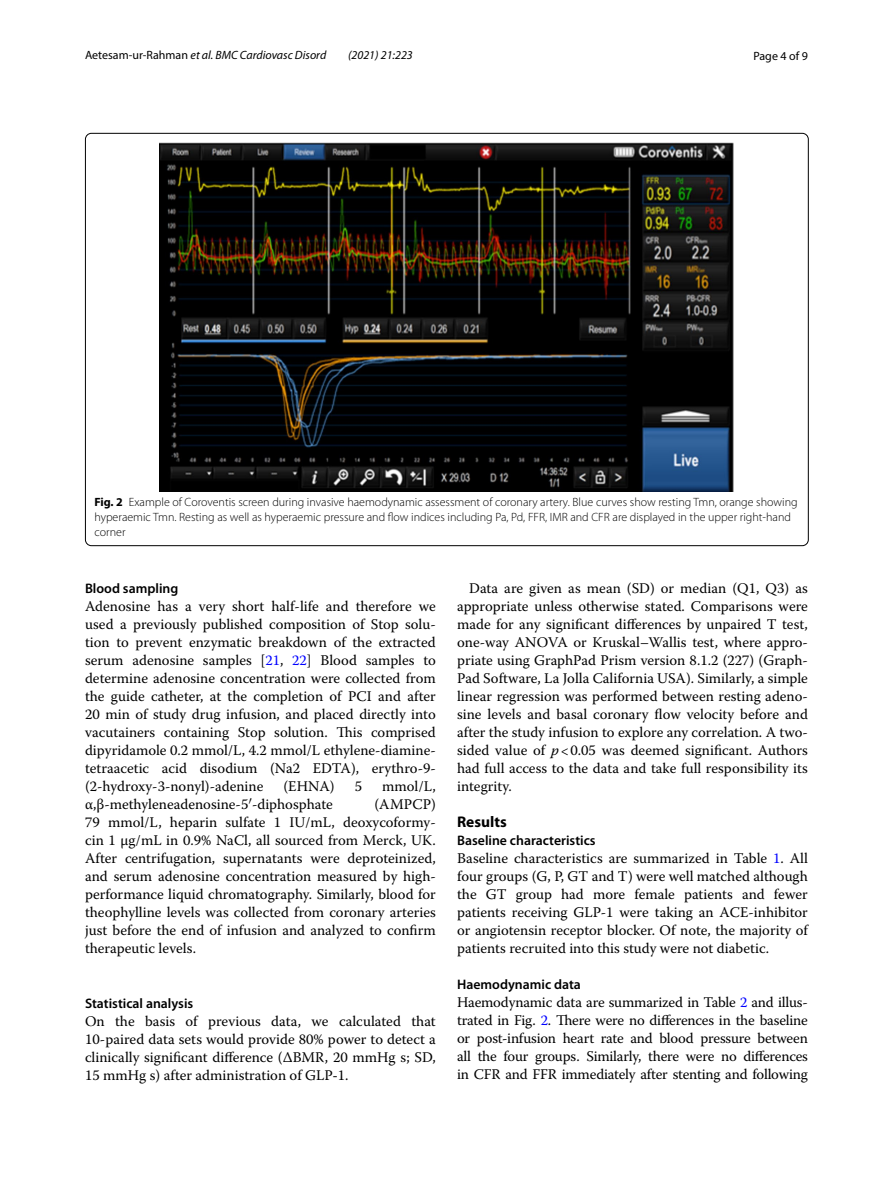
<style>
.page{position:relative;width:893px;height:1187px;background:#fff}
.page>*{position:absolute;margin:0;border:0;box-sizing:border-box;transform-origin:0 0}
.t1{font:700 15.45px "Myriad Pro";color:#000}
.t2{font:14.7px/18px "Warnock Pro";color:#000;text-align:justify}
.t3{font:600 13.8px "Myriad Pro";color:#000}
.t4{font:300 12px/15px "Myriad Pro";color:#000}
.t5{font:italic 12px "Myriad Pro";color:#000}
.t6{font:12px "Myriad Pro";color:#000}
.s1{font-style:normal}
.s2{font-weight:700}
.s3{color:#00f}
.s4{font-family:"STIX Math"}
.s5{font-style:italic}
</style>
<div class="page">
<img style="left:160px;top:142px;width:574px;height:349px">
<p class="t5" style="left:85px;top:48px;width:243px"><span class="s1">Aetesam‑ur‑Rahman</span> et al. BMC Cardiovasc Disord</p>
<p class="t5" style="left:348px;top:48px;width:66px">(2021) 21:223</p>
<p class="t6" style="left:753px;top:48px;width:56px">Page 4 of 9</p>
<p class="t4" style="left:94px;top:495px;width:705px"><span class="s2">Fig. 2</span> Example of Coroventis screen during invasive haemodynamic assessment of coronary artery. Blue curves show resting Tmn, orange showing hyperaemic Tmn. Resting as well as hyperaemic pressure and flow indices including Pa, Pd, FFR, IMR and CFR are displayed in the upper right-hand corner</p>
<p class="t3" style="left:85px;top:579px;width:95px">Blood sampling</p>
<p class="t2" style="left:85px;top:596px;width:352px">Adenosine has a very short half-life and therefore we used a previously published composition of Stop solu&shy;tion to prevent enzymatic breakdown of the extracted serum adenosine samples [<span class="s3">21</span>, <span class="s3">22</span>] Blood samples to determine adenosine concentration were collected from the guide catheter, at the completion of PCI and after 20 min of study drug infusion, and placed directly into vacutainers containing Stop solution. This comprised dipyridamole 0.2 mmol/L, 4.2 mmol/L ethylene-diamine&shy;tetraacetic acid disodium (Na2 EDTA), erythro-9- (2-hydroxy-3-nonyl)-adenine</p>
<p class="t2" style="left:283px;top:776px;width:53px">(EHNA)</p>
<p class="t2" style="left:355px;top:776px;width:9px">5</p>
<p class="t2" style="left:382px;top:776px;width:55px">mmol/L,</p>
<p class="t2" style="left:85px;top:794px;width:249px">α,β-methyleneadenosine-5 -diphosphate</p>
<p class="t2" style="left:85px;top:794px;width:352px;text-indent:289px">(AMPCP)<br>79 mmol/L, heparin sulfate 1 IU/mL, deoxycoformy&shy;cin 1 μg/mL in 0.9% NaCl, all sourced from Merck, UK.<br>After centrifugation, supernatants were deproteinized, and serum adenosine concentration measured by high&shy;performance liquid chromatography. Similarly, blood for theophylline levels was collected from coronary arteries just before the end of infusion and analyzed to confirm therapeutic levels.</p>
<p class="t3" style="left:85px;top:994px;width:110px">Statistical analysis</p>
<p class="t2" style="left:85px;top:1011px;width:352px">On the basis of previous data, we calculated that 10-paired data sets would provide 80% power to detect a clinically significant difference (ΔBMR, 20 mmHg s; SD, 15 mmHg s) after administration of GLP<span class="s4">‐</span>1.</p>
<p class="t2" style="left:457px;top:579px;width:352px;text-indent:12px">Data are given as mean (SD) or median (Q1, Q3) as appropriate unless otherwise stated. Comparisons were made for any significant differences by unpaired T test, one-way ANOVA or Kruskal–Wallis test, where appro&shy;priate using GraphPad Prism version 8.1.2 (227) (Graph-Pad Software, La Jolla California USA). Similarly, a simple linear regression was performed between resting adeno&shy;sine levels and basal coronary flow velocity before and after the study infusion to explore any correlation. A two&shy;sided value of <span class="s5">p</span>&lt;0.05 was deemed significant. Authors had full access to the data and take full responsibility its integrity.</p>
<p class="t1" style="left:457px;top:812px;width:51px">Results</p>
<p class="t3" style="left:457px;top:831px;width:140px">Baseline characteristics</p>
<p class="t2" style="left:457px;top:849px;width:352px">Baseline characteristics are summarized in Table <span class="s3">1</span>. All four groups (G, P, GT and T) were well matched although the GT group had more female patients and fewer patients receiving GLP-1 were taking an ACE-inhibitor or angiotensin receptor blocker. Of note, the majority of patients recruited into this study were not diabetic.</p>
<p class="t3" style="left:457px;top:975px;width:125px">Haemodynamic data</p>
<p class="t2" style="left:457px;top:993px;width:352px">Haemodynamic data are summarized in Table <span class="s3">2</span> and illus&shy;trated in Fig. <span class="s3">2</span>. There were no differences in the baseline or post-infusion heart rate and blood pressure between all the four groups. Similarly, there were no differences in CFR and FFR immediately after stenting and following</p>
</div>
